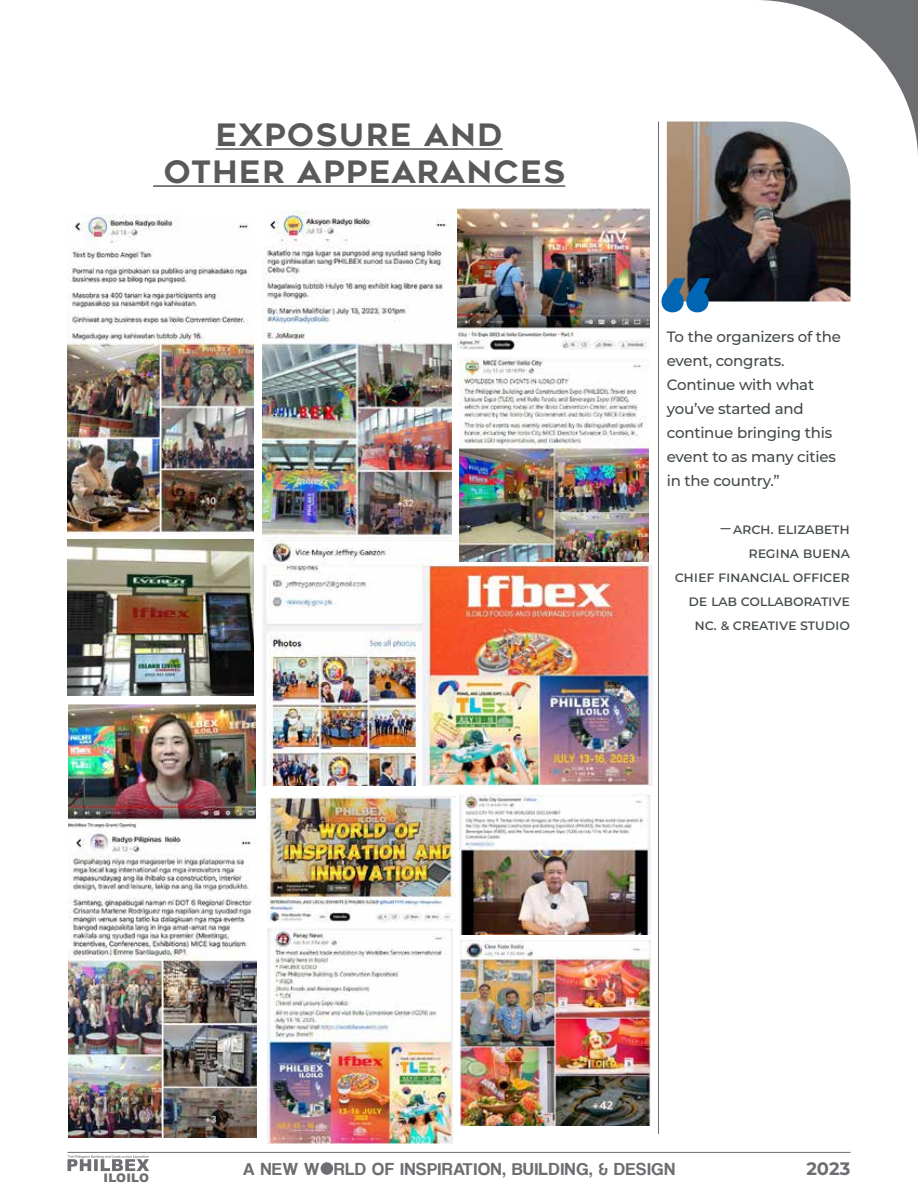
<style>
.page{position:relative;width:918px;height:1188px;background:#fff}
.page>*{position:absolute;margin:0;border:0;box-sizing:border-box;transform-origin:0 0}
.t1{font:30.9px/37px "Renogare";letter-spacing:.05em;color:#58595b;text-align:center}
.t2{font:18px "Coolvetica Rg";letter-spacing:.05em;color:#6d6e71}
.t3{font:700 18px "Montserrat";color:#6d6e71}
.t4{font:500 15px/24px "Montserrat";letter-spacing:-.015em;color:#444a4c}
.t5{font:900 11.85px "Arial";letter-spacing:.015em;color:#6d6e71}
</style>
<div class="page">
<svg style="left:757px;top:0;width:161px;height:154px"></svg>
<hr style="left:68px;top:1152px;width:782px;height:1px;background:#6d6e71">
<img style="left:667px;top:122px;width:183px;height:180px">
<hr style="left:658px;top:122px;width:1px;height:1012px;background:#6d6e71">
<svg style="left:661px;top:278px;width:49px;height:34px;background:#3375a5"></svg>
<hr style="left:216px;top:148px;width:287px;height:2px;background:#58595b">
<hr style="left:153px;top:185px;width:412px;height:2px;background:#58595b">
<div style="left:321px;top:1162px;width:12px;height:13px;background:#6d6e71;border-radius:50%"></div>
<svg style="left:68px;top:1155px;width:81px;height:16px"></svg>
<img style="left:67px;top:215px;width:186px;height:320px">
<img style="left:67px;top:540px;width:186px;height:156px">
<img style="left:68px;top:705px;width:188px;height:123px">
<img style="left:461px;top:941px;width:190px;height:185px">
<img style="left:263px;top:211px;width:188px;height:328px">
<img style="left:458px;top:209px;width:191px;height:141px">
<img style="left:263px;top:541px;width:389px;height:244px">
<img style="left:267px;top:796px;width:189px;height:126px">
<img style="left:267px;top:927px;width:185px;height:216px">
<img style="left:459px;top:794px;width:192px;height:141px">
<img style="left:69px;top:833px;width:187px;height:304px">
<img style="left:459px;top:357px;width:190px;height:205px">
<h1 class="t1" style="left:164px;top:116px;width:403px">EXPOSURE AND<br>OTHER APPEARANCES</h1>
<p class="t4" style="left:667px;top:324px;width:176px">To the organizers of the event, congrats.<br>Continue with what you’ve started and continue bringing this event to as many cities in the country.”</p>
<p class="t4" style="left:720px;top:516px;width:131px">̶Arch. Elizabeth</p>
<p class="t4" style="left:748px;top:540px;width:103px">Regina Buena</p>
<p class="t4" style="left:675px;top:564px;width:177px">Chief Financial Officer</p>
<p class="t4" style="left:689px;top:588px;width:105px">DE LAB COLLABOR</p>
<p class="t4" style="left:813px;top:588px;width:39px">ATIV E</p>
<p class="t4" style="left:694px;top:612px;width:115px">N C. &amp; CREATIVE STUDIO</p>
<p class="t5" style="left:104px;top:1169px;width:47px">ILOILO</p>
<p class="t2" style="left:243px;top:1158px;width:434px">A NEW W RLD OF INSPIRATION, BUILDING, &amp; DESIGN</p>
<p class="t3" style="left:806px;top:1155px;width:45px">2023</p>
</div>
